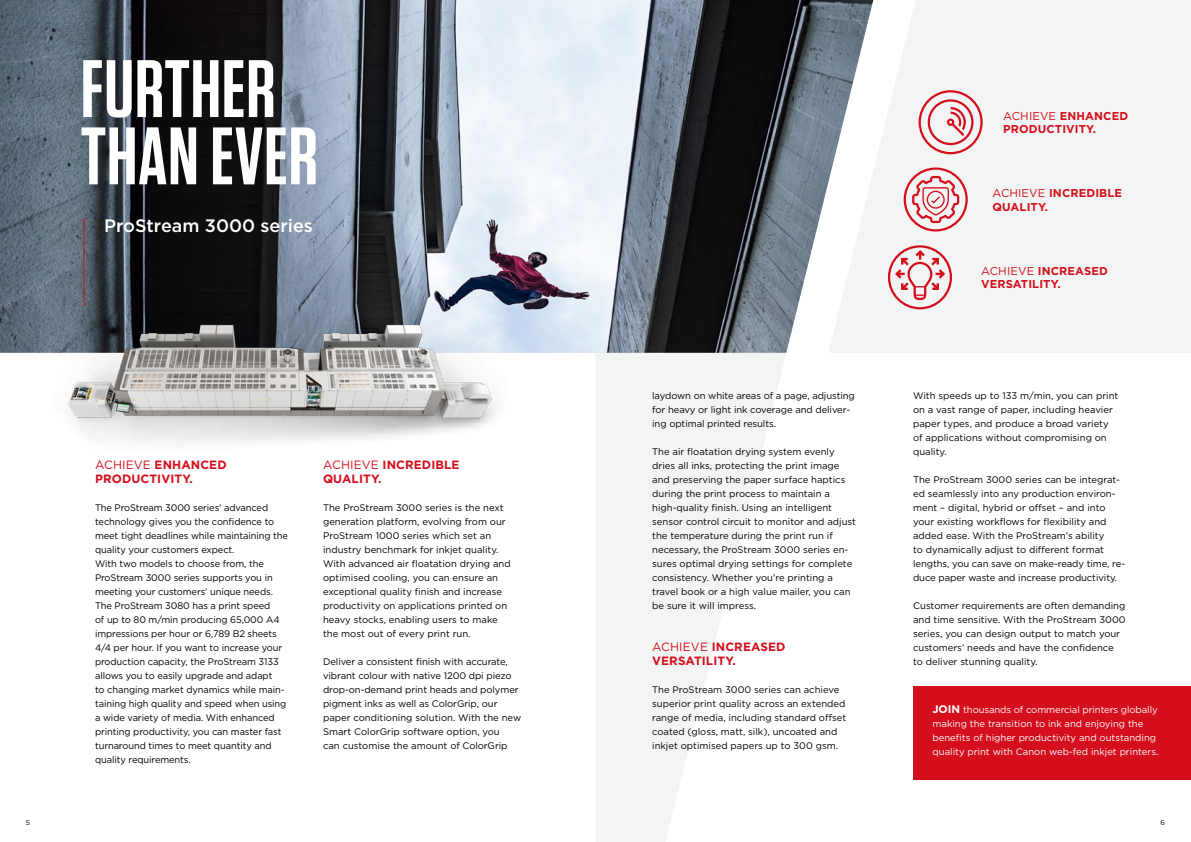
<style>
.page{position:relative;width:1191px;height:842px;background:#fff}
.page>*{position:absolute;margin:0;border:0;box-sizing:border-box;transform-origin:0 0}
.t1{font:600 81.2px/67.3px "Tungsten";letter-spacing:.01em;color:#fff}
.t2{font:500 18px "Gotham";color:#fff}
.t3{font:700 12px/14px "Gotham";letter-spacing:.01em;color:#d40e1c}
.t4{font:700 11.4px/13.3px "Gotham";letter-spacing:.01em;color:#d40e1c}
.t5{font:9.5px/14px "Gotham";color:#000}
.t6{font:9.5px/14px "Gotham";color:#fff}
.t7{font:7px "Gotham";color:#000}
.s1{font-weight:400}
.s2{font-weight:700;font-size:11px}
</style>
<div class="page">
<div style="left:685px;top:0;width:506px;height:353px;background:#f3f5f4"></div>
<div style="left:913px;top:686px;width:278px;height:94px;background:#d40e1c"></div>
<div style="left:596px;top:353px;width:19px;height:489px;background:#f3f5f4"></div>
<img style="left:0;top:0;width:615px;height:353px">
<hr style="left:83px;top:218px;width:1px;height:88px;background:#d40e1c">
<svg style="left:615px;top:0;width:333px;height:842px"></svg>
<svg style="left:918px;top:90px;width:64px;height:64px"></svg>
<svg style="left:888px;top:245px;width:64px;height:64px"></svg>
<svg style="left:903px;top:167px;width:64px;height:65px"></svg>
<img style="left:40px;top:288px;width:473px;height:155px">
<h1 class="t1" style="left:81px;top:57px;width:239px">FURTHER<br>THAN EVER</h1>
<h2 class="t2" style="left:104px;top:214px;width:210px">ProStream 3000 series</h2>
<p class="t3" style="left:95px;top:457px;width:133px"><span class="s1">ACHIEVE</span> ENHANCED<br>PRODUCTIVITY.</p>
<p class="t5" style="left:95px;top:500px;width:194px">The ProStream 3000 series’ advanced technology gives you the confidence to meet tight deadlines while maintaining the quality your customers expect.<br>With two models to choose from, the ProStream 3000 series supports you in meeting your customers‘ unique needs.<br>The ProStream 3080 has a print speed<br>of up to 80 m/min producing 65,000 A4 impressions per hour or 6,789 B2 sheets 4/4 per hour. If you want to increase your production capacity, the ProStream 3133 allows you to easily upgrade and adapt<br>to changing market dynamics while main&shy;taining high quality and speed when using a wide variety of media. With enhanced printing productivity, you can master fast turnaround times to meet quantity and quality requirements.</p>
<p class="t3" style="left:323px;top:457px;width:138px"><span class="s1">ACHIEVE</span> INCREDIBLE<br>QUALITY.</p>
<p class="t5" style="left:323px;top:500px;width:189px">The ProStream 3000 series is the next generation platform, evolving from our ProStream 1000 series which set an industry benchmark for inkjet quality.<br>With advanced air floatation drying and optimised cooling, you can ensure an exceptional quality finish and increase productivity on applications printed on heavy stocks, enabling users to make the most out of every print run.</p>
<p class="t5" style="left:323px;top:654px;width:200px">Deliver a consistent finish with accurate, vibrant colour with native 1200 dpi piezo drop-on-demand print heads and polymer pigment inks as well as ColorGrip, our paper conditioning solution. With the new Smart ColorGrip software option, you<br>can customise the amount of ColorGrip</p>
<p class="t5" style="left:652px;top:388px;width:204px">laydown on white areas of a page, adjusting for heavy or light ink coverage and deliver&shy;ing optimal printed results.</p>
<p class="t5" style="left:652px;top:444px;width:205px">The air floatation drying system evenly dries all inks, protecting the print image and preserving the paper surface haptics during the print process to maintain a high-quality finish. Using an intelligent sensor control circuit to monitor and adjust the temperature during the print run if necessary, the ProStream 3000 series en&shy;sures optimal drying settings for complete consistency. Whether you’re printing a travel book or a high value mailer, you can be sure it will impress.</p>
<p class="t3" style="left:652px;top:639px;width:135px"><span class="s1">ACHIEVE</span> INCREASED<br>VERSATILITY.</p>
<p class="t5" style="left:652px;top:682px;width:196px">The ProStream 3000 series can achieve superior print quality across an extended range of media, including standard offset coated (gloss, matt, silk), uncoated and inkjet optimised papers up to 300 gsm.</p>
<p class="t4" style="left:1003px;top:109px;width:126px"><span class="s1">ACHIEVE</span> ENHANCED<br>PRODUCTIVITY.</p>
<p class="t4" style="left:992px;top:187px;width:131px"><span class="s1">ACHIEVE</span> INCREDIBLE<br>QUALITY.</p>
<p class="t4" style="left:981px;top:264px;width:128px"><span class="s1">ACHIEVE</span> INCREASED<br>VERSATILITY.</p>
<p class="t5" style="left:913px;top:388px;width:207px">With speeds up to 133 m/min, you can print on a vast range of paper, including heavier paper types, and produce a broad variety of applications without compromising on quality.</p>
<p class="t5" style="left:913px;top:472px;width:214px">The ProStream 3000 series can be integrat&shy;ed seamlessly into any production environ&shy;ment – digital, hybrid or offset – and into your existing workflows for flexibility and added ease. With the ProStream’s ability<br>to dynamically adjust to different format lengths, you can save on make-ready time, re&shy;duce paper waste and increase productivity.</p>
<p class="t5" style="left:913px;top:598px;width:214px">Customer requirements are often demanding and time sensitive. With the ProStream 3000 series, you can design output to match your customers’ needs and have the confidence to deliver stunning quality.</p>
<p class="t6" style="left:932px;top:702px;width:227px"><span class="s2">JOIN</span> thousands of commercial printers globally making the transition to ink and enjoying the benefits of higher productivity and outstanding quality print with Canon web-fed inkjet printers.</p>
<p class="t7" style="left:26px;top:818px;width:6px">5</p>
<p class="t7" style="left:1160px;top:818px;width:6px">6</p>
</div>
